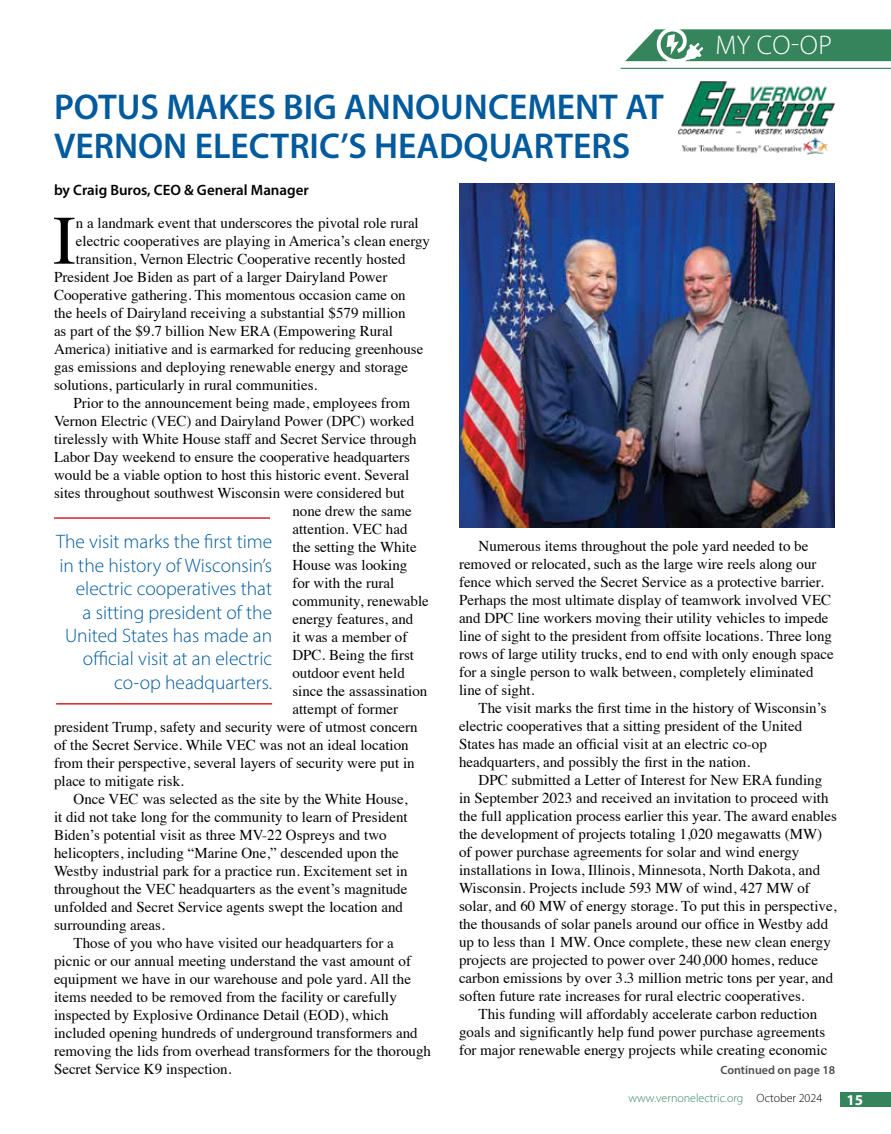
<style>
.page{position:relative;width:891px;height:1134px;background:#fff}
.page>*{position:absolute;margin:0;border:0;box-sizing:border-box;transform-origin:0 0}
.t1{font:69.45px "Times";color:#000}
.t2{font:600 36px/39px "Myriad Pro";color:#005a9c}
.t3{font:300 27px "Myriad Pro";color:#fff}
.t4{font:300 19.5px/23.4px "Myriad Pro";color:#005a9c;text-align:right}
.t5{font:15px/18px "Times";color:#000}
.t6{font:600 15px "Myriad Pro";color:#000}
.t7{font:700 15px "Myriad Pro";color:#fff}
.t8{font:300 12px "Myriad Pro";color:#35845c}
.t9{font:600 12px "Myriad Pro";color:#4d4d4f}
.s1{color:#000}
</style>
<div class="page">
<hr style="left:621px;top:68px;width:270px;height:1px;background:#35845c">
<svg style="left:625px;top:29px;width:266px;height:33px;background:#559776"></svg>
<div style="left:840px;top:1093px;width:51px;height:14px;background:#35845c"></div>
<img style="left:678px;top:81px;width:156px;height:74px">
<img style="left:459px;top:184px;width:376px;height:343px">
<hr style="left:54px;top:517px;width:216px;height:2px;background:#d2232a">
<hr style="left:56px;top:703px;width:216px;height:2px;background:#d2232a">
<h2 class="t2" style="left:54px;top:87px;width:611px">POTUS MAKES BIG ANNOUNCEMENT AT<br>VERNON ELECTRIC’S HEADQUARTERS</h2>
<p class="t6" style="left:54px;top:180px;width:256px">by Craig Buros, CEO &amp; General Manager</p>
<h3 class="t3" style="left:715px;top:29px;width:118px">MY CO-OP</h3>
<h1 class="t1" style="left:53px;top:175px;width:25px">I</h1>
<p class="t5" style="left:76px;top:212px;width:344px">n a landmark event that underscores the pivotal role rural</p>
<p class="t5" style="left:76px;top:230px;width:356px">electric cooperatives are playing in America’s clean energy</p>
<p class="t5" style="left:76px;top:248px;width:331px">transition, Vernon Electric Cooperative recently hosted</p>
<p class="t5" style="left:54px;top:266px;width:335px">President Joe Biden as part of a larger Dairyland Power</p>
<p class="t5" style="left:54px;top:284px;width:353px">Cooperative gathering. This momentous occasion came on</p>
<p class="t5" style="left:54px;top:302px;width:353px">the heels of Dairyland receiving a substantial $579 million</p>
<p class="t5" style="left:54px;top:320px;width:341px">as part of the $9.7 billion New ERA (Empowering Rural</p>
<p class="t5" style="left:54px;top:338px;width:371px">America) initiative and is earmarked for reducing greenhouse</p>
<p class="t5" style="left:54px;top:356px;width:356px">gas emissions and deploying renewable energy and storage</p>
<p class="t5" style="left:54px;top:374px;width:265px">solutions, particularly in rural communities.</p>
<p class="t5" style="left:74px;top:392px;width:338px">Prior to the announcement being made, employees from</p>
<p class="t5" style="left:54px;top:410px;width:362px">Vernon Electric (VEC) and Dairyland Power (DPC) worked</p>
<p class="t5" style="left:54px;top:428px;width:364px">tirelessly with White House staff and Secret Service through</p>
<p class="t5" style="left:54px;top:446px;width:358px">Labor Day weekend to ensure the cooperative headquarters</p>
<p class="t5" style="left:54px;top:464px;width:357px">would be a viable option to host this historic event. Several</p>
<p class="t5" style="left:54px;top:482px;width:352px">sites throughout southwest Wisconsin were considered but</p>
<p class="t5" style="left:292px;top:500px;width:121px">none drew the same</p>
<p class="t5" style="left:292px;top:518px;width:117px">attention. VEC had</p>
<p class="t5" style="left:292px;top:536px;width:126px">the setting the White</p>
<p class="t5" style="left:292px;top:554px;width:116px">House was looking</p>
<p class="t5" style="left:292px;top:572px;width:104px">for with the rural</p>
<p class="t5" style="left:292px;top:590px;width:138px">community, renewable</p>
<p class="t5" style="left:292px;top:608px;width:122px">energy features, and</p>
<p class="t5" style="left:292px;top:626px;width:116px">it was a member of</p>
<p class="t5" style="left:292px;top:644px;width:123px">DPC. Being the first</p>
<p class="t5" style="left:292px;top:662px;width:114px">outdoor event held</p>
<p class="t5" style="left:292px;top:680px;width:136px">since the assassination</p>
<p class="t5" style="left:292px;top:698px;width:107px">attempt of former</p>
<p class="t5" style="left:54px;top:716px;width:365px">president Trump, safety and security were of utmost concern</p>
<p class="t5" style="left:54px;top:734px;width:356px">of the Secret Service. While VEC was not an ideal location</p>
<p class="t5" style="left:54px;top:752px;width:362px">from their perspective, several layers of security were put in</p>
<p class="t5" style="left:54px;top:770px;width:131px">place to mitigate risk.</p>
<p class="t5" style="left:74px;top:788px;width:335px">Once VEC was selected as the site by the White House,</p>
<p class="t5" style="left:54px;top:806px;width:355px">it did not take long for the community to learn of President</p>
<p class="t5" style="left:54px;top:824px;width:334px">Biden’s potential visit as three MV-22 Ospreys and two</p>
<p class="t5" style="left:54px;top:842px;width:346px">helicopters, including “Marine One,” descended upon the</p>
<p class="t5" style="left:54px;top:860px;width:355px">Westby industrial park for a practice run. Excitement set in</p>
<p class="t5" style="left:54px;top:878px;width:355px">throughout the VEC headquarters as the event’s magnitude</p>
<p class="t5" style="left:54px;top:896px;width:351px">unfolded and Secret Service agents swept the location and</p>
<p class="t5" style="left:54px;top:914px;width:112px">surrounding areas.</p>
<p class="t5" style="left:74px;top:932px;width:322px">Those of you who have visited our headquarters for a</p>
<p class="t5" style="left:54px;top:950px;width:359px">picnic or our annual meeting understand the vast amount of</p>
<p class="t5" style="left:54px;top:968px;width:358px">equipment we have in our warehouse and pole yard. All the</p>
<p class="t5" style="left:54px;top:986px;width:344px">items needed to be removed from the facility or carefully</p>
<p class="t5" style="left:54px;top:1004px;width:336px">inspected by Explosive Ordinance Detail (EOD), which</p>
<p class="t5" style="left:54px;top:1022px;width:365px">included opening hundreds of underground transformers and</p>
<p class="t5" style="left:54px;top:1040px;width:379px">removing the lids from overhead transformers for the thorough</p>
<p class="t5" style="left:54px;top:1058px;width:179px">Secret Service K9 inspection.</p>
<h3 class="t4" style="left:56px;top:530px;width:218px">The visit marks the first time in the history of Wisconsin’s electric cooperatives that<br>a sitting president of the<br>United States has made an official visit at an electric co-op headquarters.</h3>
<p class="t5" style="left:459px;top:536px;width:376px;text-indent:20px">Numerous items throughout the pole yard needed to be removed or relocated, such as the large wire reels along our fence which served the Secret Service as a protective barrier.<br>Perhaps the most ultimate display of teamwork involved VEC and DPC line workers moving their utility vehicles to impede line of sight to the president from offsite locations. Three long rows of large utility trucks, end to end with only enough space for a single person to walk between, completely eliminated line of sight.</p>
<p class="t5" style="left:459px;top:698px;width:369px;text-indent:20px">The visit marks the first time in the history of Wisconsin’s electric cooperatives that a sitting president of the United States has made an official visit at an electric co-op headquarters, and possibly the first in the nation.</p>
<p class="t5" style="left:459px;top:770px;width:379px;text-indent:20px">DPC submitted a Letter of Interest for New ERA funding in September 2023 and received an invitation to proceed with the full application process earlier this year. The award enables the development of projects totaling 1,020 megawatts (MW) of power purchase agreements for solar and wind energy installations in Iowa, Illinois, Minnesota, North Dakota, and Wisconsin. Projects include 593 MW of wind, 427 MW of solar, and 60 MW of energy storage. To put this in perspective, the thousands of solar panels around our office in Westby add up to less than 1 MW. Once complete, these new clean energy projects are projected to power over 240,000 homes, reduce carbon emissions by over 3.3 million metric tons per year, and soften future rate increases for rural electric cooperatives.</p>
<p class="t5" style="left:459px;top:1004px;width:370px;text-indent:20px">This funding will affordably accelerate carbon reduction goals and significantly help fund power purchase agreements for major renewable energy projects while creating economic</p>
<p class="t9" style="left:721px;top:1063px;width:116px">Continued on page 18</p>
<p class="t8" style="left:628px;top:1091px;width:195px">www.vernonelectric.org <span class="s1">October 2024</span></p>
<p class="t7" style="left:847px;top:1090px;width:18px">15</p>
</div>
